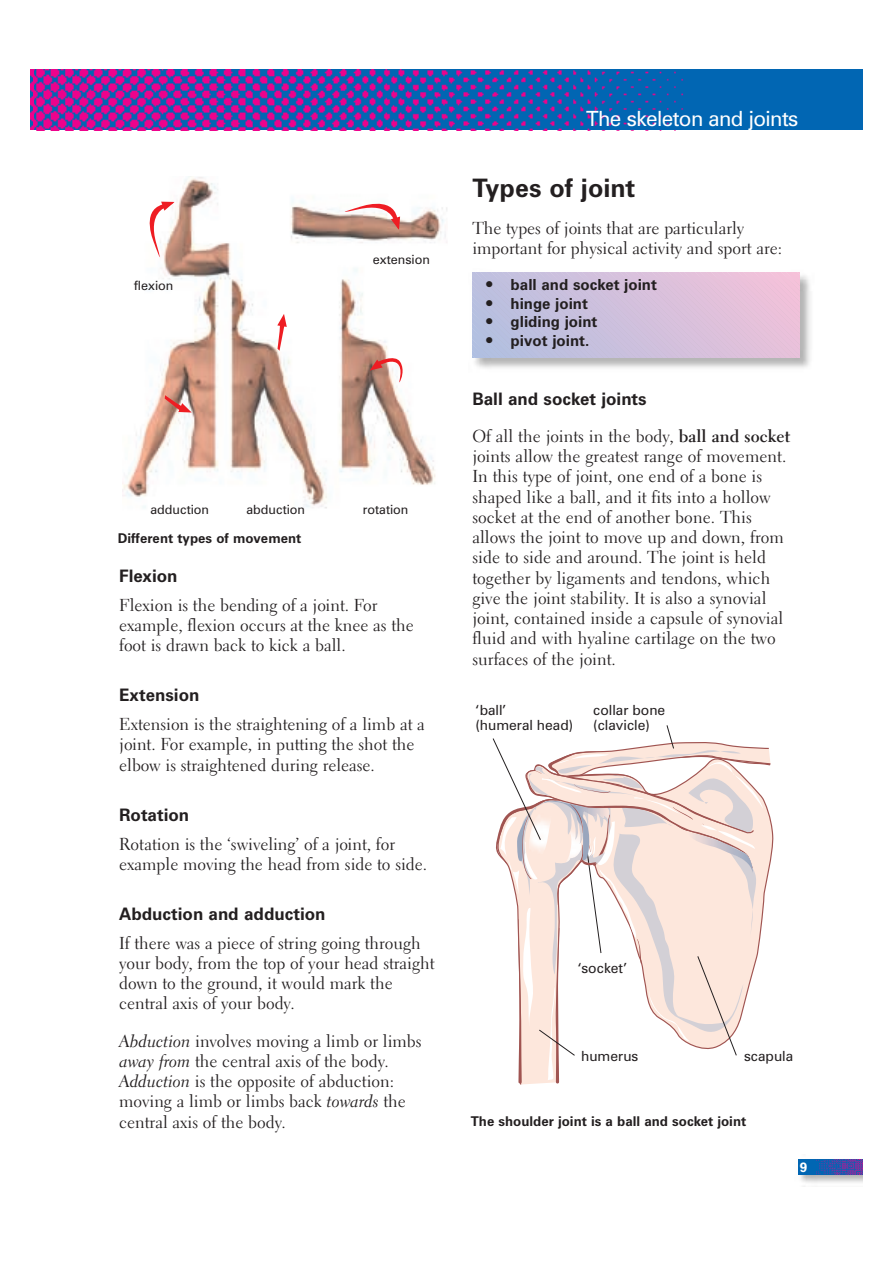
<style>
.page{position:relative;width:893px;height:1263px;background:#fff}
.page>*{position:absolute;margin:0;border:0;box-sizing:border-box;transform-origin:0 0}
.t1{font:700 25.5px "Zurich BT";color:#231f20}
.t2{font:21px "Zurich BT";letter-spacing:-.03em;color:#fff}
.t3{font:17.25px/20.2px "Electra LH";color:#231f20}
.t4{font:700 17.25px "Zurich BT";color:#231f20}
.t5{font:700 15.3px "Zurich BT";color:#231f20}
.t6{font:14.1px/14.9px "Zurich BT";color:#231f20}
.t7{font:700 13.5px "Zurich BT";color:#231f20}
.t8{font:700 13.5px "Zurich BT";color:#fff}
.t9{font:12.75px "Zurich BT";color:#231f20}
.s1{font-family:"Electra LH Cursive"}
.s2{font-family:"Electra LH";font-weight:400;font-size:16.8px}
.s3{font-weight:700}
</style>
<div class="page">
<img style="left:472px;top:272px;width:339px;height:96px">
<img style="left:800px;top:1175px;width:56px;height:11px">
<img style="left:798px;top:1159px;width:64px;height:16px">
<div style="left:33px;top:69px;width:829px;height:61px;background:#0166b3"></div>
<img style="left:33px;top:69px;width:651px;height:61px">
<img style="left:123px;top:177px;width:324px;height:332px">
<svg style="left:140px;top:198px;width:45px;height:76px"></svg>
<svg style="left:327px;top:195px;width:75px;height:46px"></svg>
<svg style="left:369px;top:353px;width:36px;height:32px"></svg>
<svg style="left:277px;top:314px;width:10px;height:37px"></svg>
<svg style="left:165px;top:395px;width:27px;height:18px"></svg>
<svg style="left:492px;top:725px;width:279px;height:360px"></svg>
<svg style="left:472px;top:273px;width:327px;height:85px;background:#d1c0dc"></svg>
<hr style="left:30px;top:69px;width:3px;height:61px;background:#0166b3">
<p class="t9" style="left:134px;top:281px;width:41px">flexion</p>
<p class="t9" style="left:373px;top:255px;width:59px">extension</p>
<p class="t9" style="left:150px;top:505px;width:60px">adduction</p>
<p class="t9" style="left:246px;top:505px;width:60px">abduction</p>
<p class="t9" style="left:363px;top:505px;width:47px">rotation</p>
<p class="t7" style="left:118px;top:533px;width:185px">Different types of movement</p>
<p class="t4" style="left:119px;top:570px;width:60px">Flexion</p>
<p class="t3" style="left:119px;top:597px;width:296px">Flexion is the bending of a joint. For example, flexion occurs at the knee as the foot is drawn back to kick a ball.</p>
<p class="t4" style="left:119px;top:689px;width:82px">Extension</p>
<p class="t3" style="left:119px;top:716px;width:307px">Extension is the straightening of a limb at a joint. For example, in putting the shot the elbow is straightened during release.</p>
<p class="t4" style="left:119px;top:808px;width:71px">Rotation</p>
<p class="t3" style="left:119px;top:835px;width:309px">Rotation is the ‘swiveling’ of a joint, for example moving the head from side to side.</p>
<p class="t4" style="left:119px;top:907px;width:208px">Abduction and adduction</p>
<p class="t3" style="left:119px;top:934px;width:317px">If there was a piece of string going through your body, from the top of your head straight down to the ground, it would mark the central axis of your body.</p>
<p class="t3" style="left:119px;top:1032px;width:304px"><span class="s1">Abduction</span> involves moving a limb or limbs <span class="s1">away from</span> the central axis of the body.<br><span class="s1">Adduction</span> is the opposite of abduction: moving a limb or limbs back <span class="s1">towards</span> the central axis of the body.</p>
<p class="t2" style="left:586px;top:111px;width:214px">The skeleton and joints</p>
<h1 class="t1" style="left:472px;top:179px;width:165px">Types of joint</h1>
<p class="t3" style="left:472px;top:220px;width:311px">The types of joints that are particularly important for physical activity and sport are:</p>
<p class="t5" style="left:485px;top:279px;width:173px"><span class="s2">•</span> ball and socket joint</p>
<p class="t5" style="left:485px;top:298px;width:104px"><span class="s2">•</span> hinge joint</p>
<p class="t5" style="left:485px;top:317px;width:114px"><span class="s2">•</span> gliding joint</p>
<p class="t5" style="left:485px;top:335px;width:106px"><span class="s2">•</span> pivot joint.</p>
<p class="t4" style="left:472px;top:392px;width:176px">Ball and socket joints</p>
<p class="t3" style="left:472px;top:428px;width:319px">Of all the joints in the body, <span class="s3">ball and socket </span>joints allow the greatest range of movement.<br>In this type of joint, one end of a bone is shaped like a ball, and it fits into a hollow socket at the end of another bone. This allows the joint to move up and down, from side to side and around. The joint is held together by ligaments and tendons, which give the joint stability. It is also a synovial joint, contained inside a capsule of synovial fluid and with hyaline cartilage on the two surfaces of the joint.</p>
<p class="t6" style="left:475px;top:705px;width:99px">‘ball’<br>(humeral head)</p>
<p class="t6" style="left:593px;top:705px;width:74px">collar bone (clavicle)</p>
<p class="t6" style="left:578px;top:962px;width:51px">‘socket’</p>
<p class="t6" style="left:581px;top:1050px;width:59px">humerus</p>
<p class="t6" style="left:744px;top:1050px;width:51px">scapula</p>
<p class="t7" style="left:471px;top:1117px;width:277px">The shoulder joint is a ball and socket joint</p>
<p class="t8" style="left:799px;top:1162px;width:9px">9</p>
</div>
